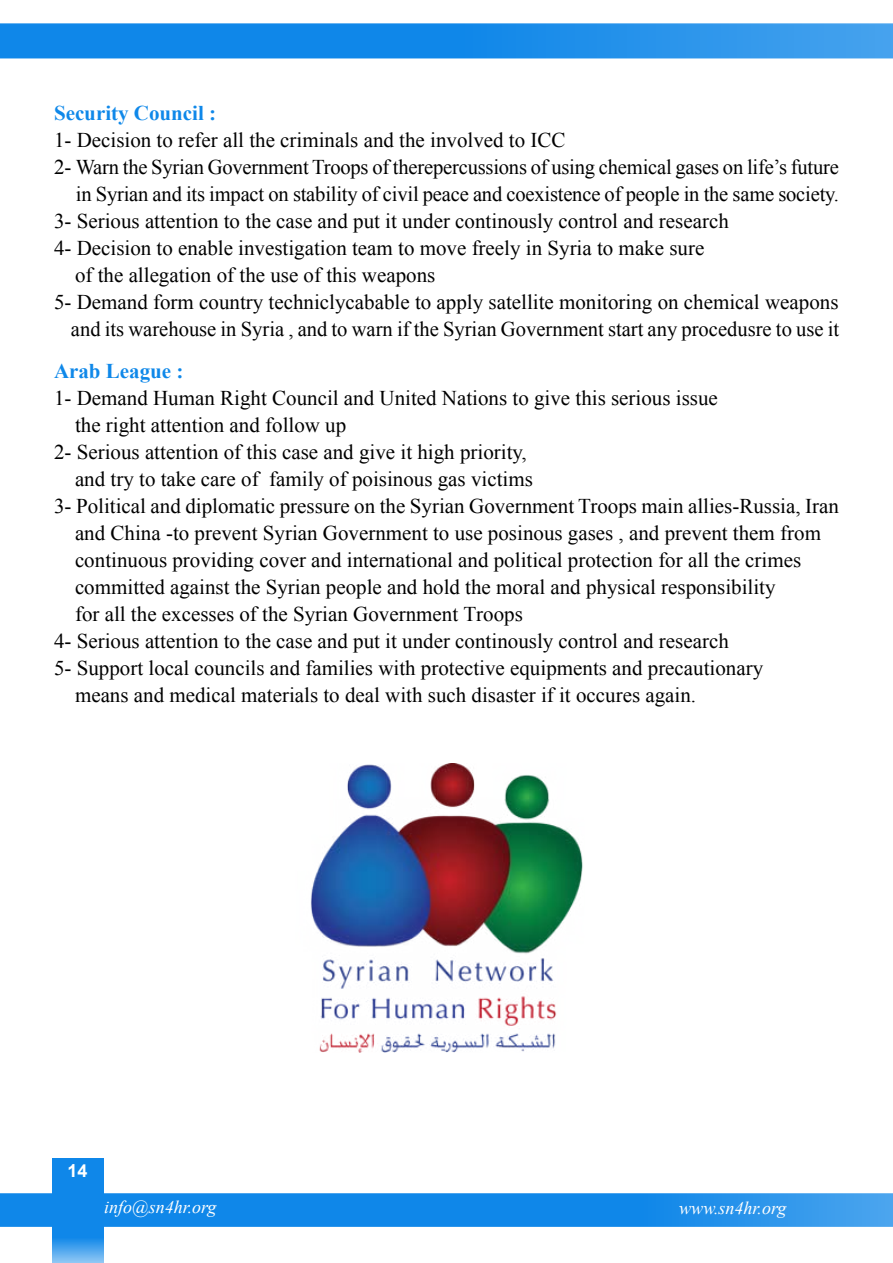
<style>
.page{position:relative;width:893px;height:1263px;background:#fff}
.page>*{position:absolute;margin:0;border:0;box-sizing:border-box;transform-origin:0 0}
.t1{font:21px "Times New Roman";color:#000}
.t2{font:700 21px "Times New Roman";color:#0f88e9}
.t3{font:italic 18px "Times New Roman";color:#fff}
.t4{font:700 18px "Arial";color:#fff}
</style>
<div class="page">
<svg style="left:52px;top:1158px;width:51px;height:105px;background:#2692eb"></svg>
<svg style="left:0;top:23px;width:893px;height:35px;background:#1f8eea"></svg>
<svg style="left:0;top:1193px;width:893px;height:34px;background:#1a8ce9"></svg>
<img style="left:310px;top:763px;width:273px;height:289px">
<p class="t2" style="left:54px;top:98px;width:164px">Security Council :</p>
<p class="t1" style="left:54px;top:126px;width:513px">1- Decision to refer all the criminals and the involved to ICC</p>
<p class="t1" style="left:54px;top:153px;width:786px">2- Warn the Syrian Government Troops of therepercussions of using chemical gases on life s’ future</p>
<p class="t1" style="left:76px;top:180px;width:765px">in Syrian and its impact on stability of civil peace and coexistence of people in the same society.</p>
<p class="t1" style="left:54px;top:207px;width:676px">3- Serious attention to the case and put it under continously control and research</p>
<p class="t1" style="left:54px;top:234px;width:652px">4- Decision to enable investigation team to move freely in Syria to make sure</p>
<p class="t1" style="left:75px;top:261px;width:362px">of the allegation of the use of this weapons</p>
<p class="t1" style="left:54px;top:288px;width:786px">5- Demand form country techniclycabable to apply satellite monitoring on chemical weapons</p>
<p class="t1" style="left:71px;top:315px;width:770px">and its warehouse in Syria , and to warn if the Syrian Government start any procedusre to use it</p>
<p class="t2" style="left:54px;top:356px;width:131px">Arab League :</p>
<p class="t1" style="left:54px;top:384px;width:665px">1- Demand Human Right Council and United Nations to give this serious issue</p>
<p class="t1" style="left:75px;top:411px;width:273px">the right attention and follow up</p>
<p class="t1" style="left:54px;top:438px;width:474px">2- Serious attention of this case and give it high priority,</p>
<p class="t1" style="left:269px;top:465px;width:265px">family of poisinous gas victims</p>
<p class="t1" style="left:75px;top:465px;width:185px">and try to take care of</p>
<p class="t1" style="left:54px;top:492px;width:786px">3- Political and diplomatic pressure on the Syrian Government Troops main allies-Russia, Iran</p>
<p class="t1" style="left:75px;top:519px;width:747px">and China -to prevent Syrian Government to use posinous gases , and prevent them from</p>
<p class="t1" style="left:75px;top:546px;width:728px">continuous providing cover and international and political protection for all the crimes</p>
<p class="t1" style="left:75px;top:573px;width:702px">committed against the Syrian people and hold the moral and physical responsibility</p>
<p class="t1" style="left:75px;top:600px;width:449px">for all the excesses of the Syrian Government Troops</p>
<p class="t1" style="left:54px;top:627px;width:676px">4- Serious attention to the case and put it under continously control and research</p>
<p class="t1" style="left:54px;top:654px;width:711px">5- Support local councils and families with protective equipments and precautionary</p>
<p class="t1" style="left:75px;top:681px;width:623px">means and medical materials to deal with such disaster if it occures again.</p>
<p class="t4" style="left:67px;top:1159px;width:22px">14</p>
<p class="t3" style="left:104px;top:1194px;width:114px">info@sn4hr.org</p>
<p class="t3" style="left:679px;top:1195px;width:109px">www.sn4hr.org</p>
</div>
